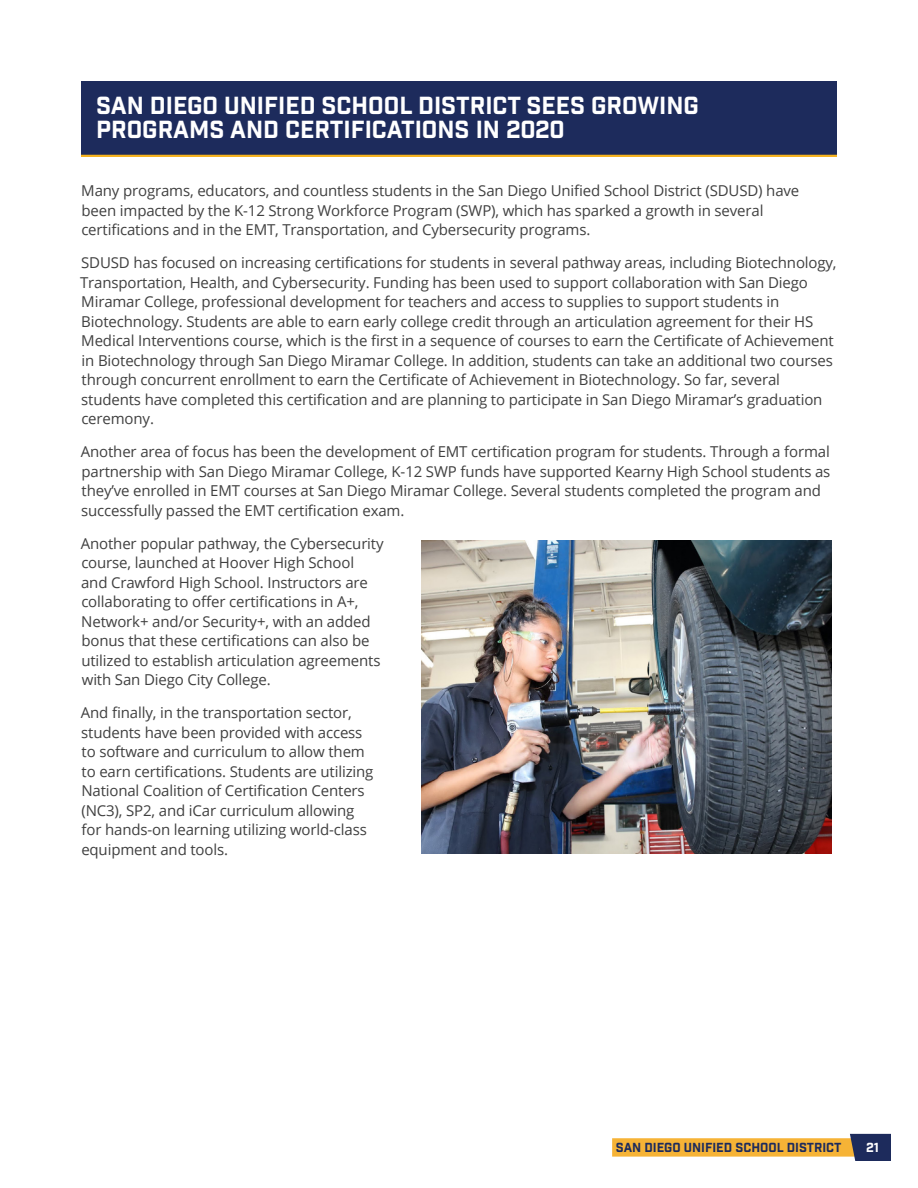
<style>
.page{position:relative;width:918px;height:1188px;background:#fff}
.page>*{position:absolute;margin:0;border:0;box-sizing:border-box;transform-origin:0 0}
.t1{font:24px/24px "Industry Inc Base";color:#fff}
.t2{font:15px/19.5px "Open Sans";letter-spacing:-.01em;color:#404040}
.t3{font:12.75px "Industry Inc Base";color:#1d2b5c}
.t4{font:12.75px "Industry Inc Base";color:#fff}
</style>
<div class="page">
<svg style="left:612px;top:1134px;width:279px;height:27px"></svg>
<div style="left:81px;top:81px;width:756px;height:74px;background:#1d2b5c"></div>
<hr style="left:81px;top:155px;width:756px;height:2px;background:#f6b31f">
<img style="left:421px;top:540px;width:410px;height:313px">
<h1 class="t1" style="left:96px;top:95px;width:604px">SAN DIEGO UNIFIED SCHOOL DISTRICT SEES GROWING<br>PROGRAMS AND CERTIFICATIONS IN 2020</h1>
<p class="t2" style="left:81px;top:181px;width:720px">Many programs, educators, and countless students in the San Diego Unified School District (SDUSD) have been impacted by the K-12 Strong Workforce Program (SWP), which has sparked a growth in several certifications and in the EMT, Transportation, and Cybersecurity programs.</p>
<p class="t2" style="left:80px;top:253px;width:758px">SDUSD has focused on increasing certifications for students in several pathway areas, including Biotechnology, Transportation, Health, and Cybersecurity. Funding has been used to support collaboration with San Diego Miramar College, professional development for teachers and access to supplies to support students in Biotechnology. Students are able to earn early college credit through an articulation agreement for their HS Medical Interventions course, which is the first in a sequence of courses to earn the Certificate of Achievement in Biotechnology through San Diego Miramar College. In addition, students can take an additional two courses through concurrent enrollment to earn the Certificate of Achievement in Biotechnology. So far, several students have completed this certification and are planning to participate in San Diego Miramar’s graduation ceremony.</p>
<p class="t2" style="left:81px;top:442px;width:751px">Another area of focus has been the development of EMT certification program for students. Through a formal partnership with San Diego Miramar College, K-12 SWP funds have supported Kearny High School students as they’ve enrolled in EMT courses at San Diego Miramar College. Several students completed the program and successfully passed the EMT certification exam.</p>
<p class="t2" style="left:81px;top:533px;width:304px">Another popular pathway, the Cybersecurity course, launched at Hoover High School and Crawford High School. Instructors are collaborating to offer certifications in A+, Network+ and/or Security+, with an added bonus that these certifications can also be utilized to establish articulation agreements with San Diego City College.</p>
<p class="t2" style="left:81px;top:703px;width:294px">And finally, in the transportation sector, students have been provided with access to software and curriculum to allow them to earn certifications. Students are utilizing National Coalition of Certification Centers (NC3), SP2, and iCar curriculum allowing for hands-on learning utilizing world-class equipment and tools.</p>
<p class="t3" style="left:616px;top:1140px;width:227px">SAN DIEGO UNIFIED SCHOOL DISTRICT</p>
<p class="t4" style="left:866px;top:1140px;width:14px">21</p>
</div>
